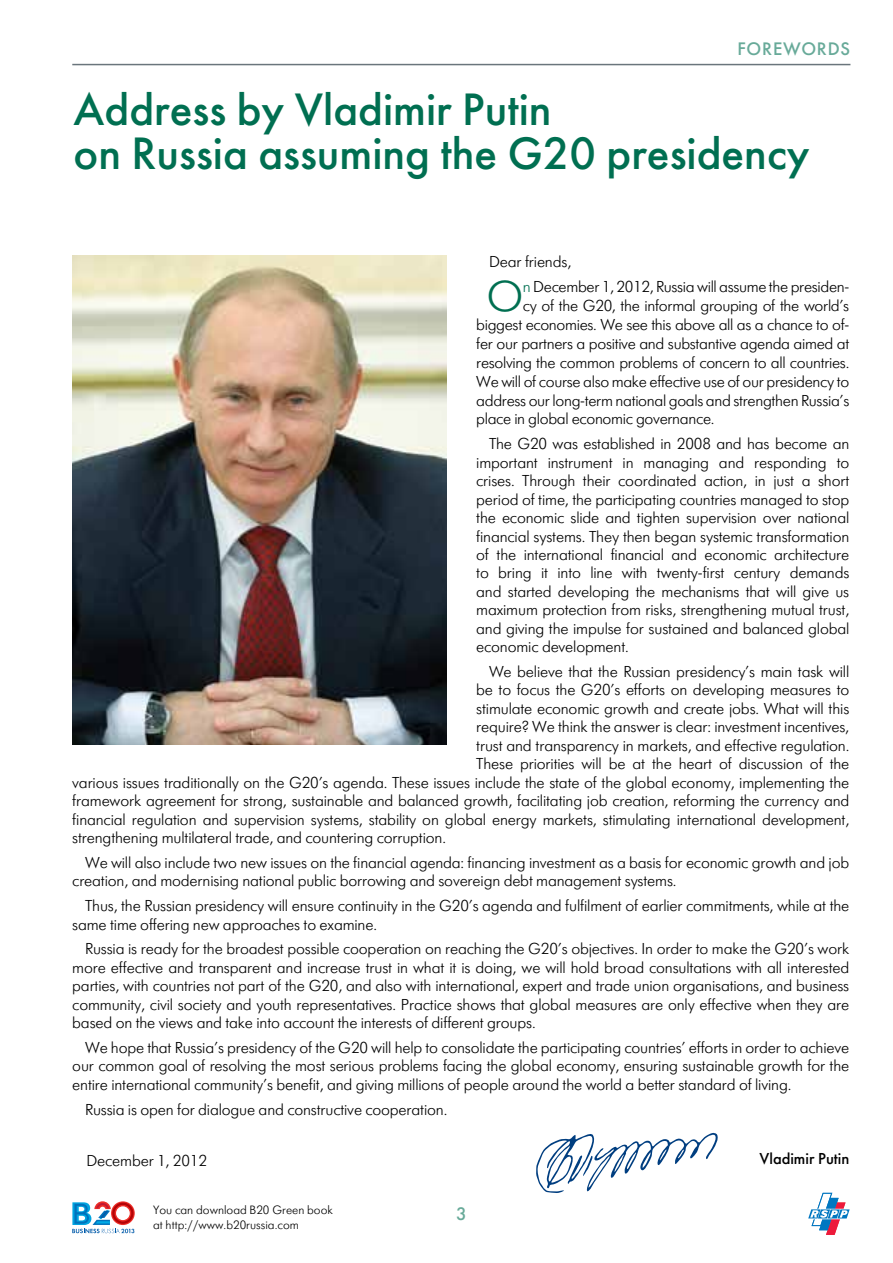
<style>
.page{position:relative;width:893px;height:1263px;background:#fff}
.page>*{position:absolute;margin:0;border:0;box-sizing:border-box;transform-origin:0 0}
.t1{font:45px/43.5px "Futura Futuris C";color:#006f51}
.t2{font:42.75px "Futura Futuris Light C";color:#006f51}
.t3{font:18px "Futura Futuris C";letter-spacing:.045em;color:#68aa99}
.t4{font:15.75px/18.5px "Futura Futuris Light C";letter-spacing:-.01em;color:#000;text-align:justify}
.t5{font:15.75px "Futura Futuris C";color:#000}
.t6{font:12px/14.4px "Futura Futuris Light C";color:#000}
.s1{color:#006f51}
</style>
<div class="page">
<hr style="left:72px;top:64px;width:778px;height:1px;background:#6a757c">
<svg style="left:72px;top:1201px;width:63px;height:32px"></svg>
<svg style="left:808px;top:1193px;width:42px;height:42px"></svg>
<img style="left:72px;top:256px;width:374px;height:489px">
<svg style="left:536px;top:1133px;width:182px;height:60px"></svg>
<p class="t3" style="left:737px;top:38px;width:113px">ForewordS</p>
<h1 class="t1" style="left:74px;top:88px;width:737px">Address by Vladimir Putin<br>on Russia assuming the G20 presidency</h1>
<p class="t4" style="left:489px;top:253px;width:84px">Dear friends,</p>
<h2 class="t2" style="left:487px;top:275px;width:39px">O</h2>
<p class="t4" style="left:523px;top:278px;width:328px"><span class="s1">n</span> December 1, 2012, Russia will assume the presiden-</p>
<p class="t4" style="left:523px;top:297px;width:328px">cy of the G20, the informal grouping of the world’s</p>
<p class="t4" style="left:476px;top:316px;width:375px">biggest economies. We see this above all as a chance to of-</p>
<p class="t4" style="left:476px;top:335px;width:375px">fer our partners a positive and substantive agenda aimed at</p>
<p class="t4" style="left:476px;top:354px;width:375px">resolving the common problems of concern to all countries.</p>
<p class="t4" style="left:476px;top:372px;width:375px">We will of course also make effective use of our presidency to</p>
<p class="t4" style="left:476px;top:391px;width:375px">address our long-term national goals and strengthen Russia’s</p>
<p class="t4" style="left:476px;top:410px;width:240px">place in global economic governance.</p>
<p class="t4" style="left:476px;top:435px;width:375px;text-indent:13px">The G20 was established in 2008 and has become an important instrument in managing and responding to crises. Through their coordinated action, in just a short period of time, the participating countries managed to stop the economic slide and tighten supervision over national financial systems. They then began systemic transformation of the international financial and economic architecture to bring it into line with twenty-first century demands and started developing the mechanisms that will give us maximum protection from risks, strengthening mutual trust, and giving the impulse for sustained and balanced global economic development.</p>
<p class="t4" style="left:489px;top:663px;width:362px">We believe that the Russian presidency’s main task will</p>
<p class="t4" style="left:476px;top:681px;width:375px">be to focus the G20’s efforts on developing measures to</p>
<p class="t4" style="left:476px;top:700px;width:375px">stimulate economic growth and create jobs. What will this</p>
<p class="t4" style="left:476px;top:718px;width:375px">require? We think the answer is clear: investment incentives,</p>
<p class="t4" style="left:476px;top:737px;width:375px">trust and transparency in markets, and effective regulation.</p>
<p class="t4" style="left:476px;top:755px;width:375px">These priorities will be at the heart of discussion of the</p>
<p class="t4" style="left:72px;top:773px;width:778px">various issues traditionally on the G20’s agenda. These issues include the state of the global economy, implementing the</p>
<p class="t4" style="left:72px;top:792px;width:778px">framework agreement for strong, sustainable and balanced growth, facilitating job creation, reforming the currency and</p>
<p class="t4" style="left:72px;top:810px;width:779px">financial regulation and supervision systems, stability on global energy markets, stimulating international development,</p>
<p class="t4" style="left:72px;top:829px;width:375px">strengthening multilateral trade, and countering corruption.</p>
<p class="t4" style="left:72px;top:854px;width:778px;text-indent:13px">We will also include two new issues on the financial agenda: financing investment as a basis for economic growth and job creation, and modernising national public borrowing and sovereign debt management systems.</p>
<p class="t4" style="left:72px;top:897px;width:779px;text-indent:13px">Thus, the Russian presidency will ensure continuity in the G20’s agenda and fulfilment of earlier commitments, while at the same time offering new approaches to examine.</p>
<p class="t4" style="left:72px;top:940px;width:778px;text-indent:13px">Russia is ready for the broadest possible cooperation on reaching the G20’s objectives. In order to make the G20’s work more effective and transparent and increase trust in what it is doing, we will hold broad consultations with all interested parties, with countries not part of the G20, and also with international, expert and trade union organisations, and business community, civil society and youth representatives. Practice shows that global measures are only effective when they are based on the views and take into account the interests of different groups.</p>
<p class="t4" style="left:72px;top:1039px;width:778px;text-indent:13px">We hope that Russia’s presidency of the G20 will help to consolidate the participating countries’ efforts in order to achieve our common goal of resolving the most serious problems facing the global economy, ensuring sustainable growth for the entire international community’s benefit, and giving millions of people around the world a better standard of living.</p>
<p class="t4" style="left:85px;top:1100px;width:364px">Russia is open for dialogue and constructive cooperation.</p>
<p class="t5" style="left:759px;top:1149px;width:91px">Vladimir Putin</p>
<p class="t4" style="left:86px;top:1151px;width:122px">December 1, 2012</p>
<p class="t6" style="left:153px;top:1203px;width:181px">You can download B20 Green book at http://www.b20russia.com</p>
<p class="t3" style="left:456px;top:1203px;width:12px">3</p>
</div>
